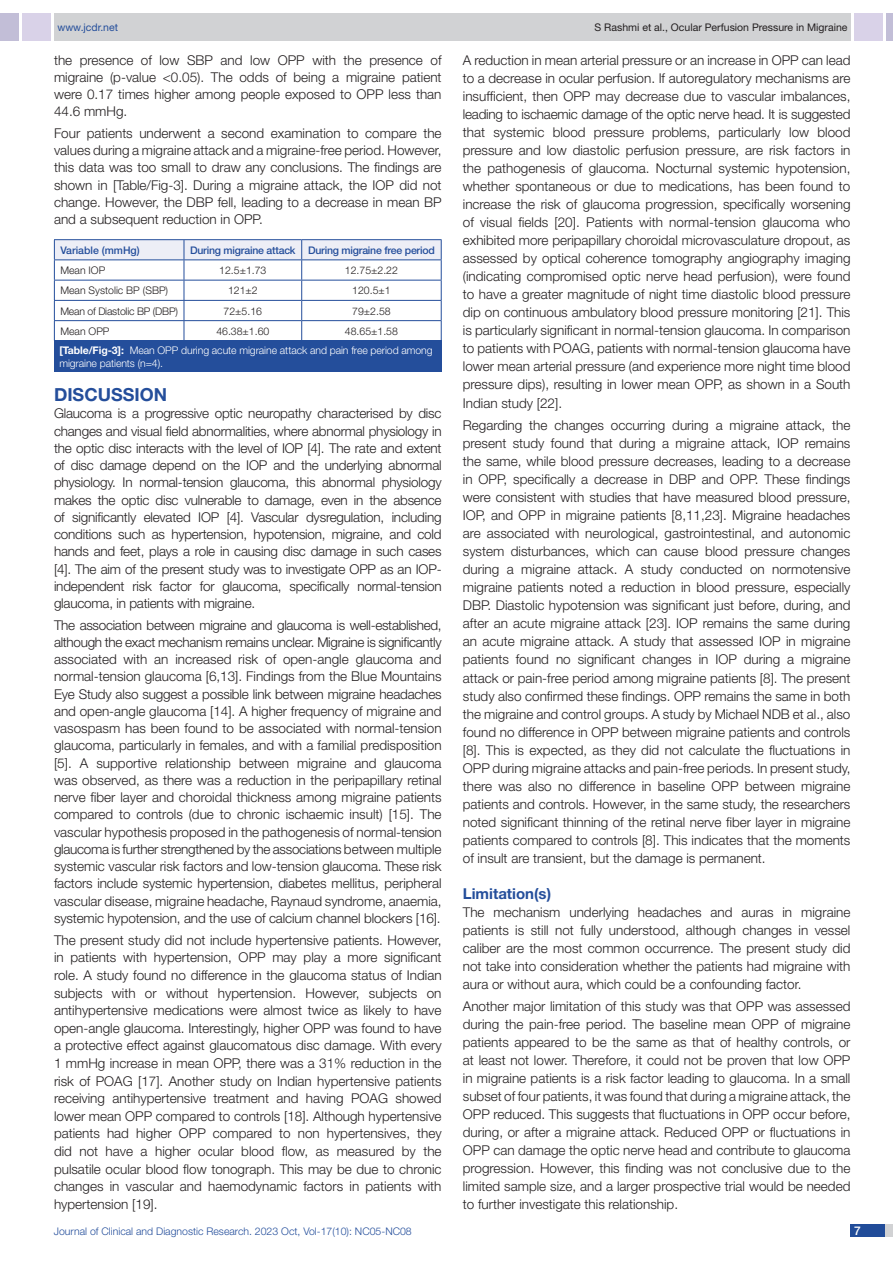
<style>
.page{position:relative;width:893px;height:1263px;background:#fff}
.page>*{position:absolute;margin:0;border:0;box-sizing:border-box;transform-origin:0 0}
.Heading{font:700 18px "Helvetica Neue";color:#244e9b}
.HEAD_2{font:700 15px "Helvetica Neue";color:#244e9b}
.Body_text{font:300 13.5px/18px "Helvetica Neue";color:#231f20;text-align:justify}
.t1{font:500 12px "Helvetica Neue";color:#fff}
.TABLE_FIG{font:300 10.5px/12.6px "Helvetica Neue";letter-spacing:-.01em;color:#fff}
.t2{font:300 10.5px "Helvetica Neue";color:#244e9b}
.tb_txt_numeric{font:300 10.5px "Helvetica Neue";color:#231f20}
.tb_head{font:500 10.5px "Helvetica Neue";letter-spacing:-.02em;color:#244e9b}
.t3{font:10.5px "Helvetica Neue";color:#231f20}
.tb_txt{font:300 10.5px "Helvetica Neue";color:#231f20}
.tb_txt-2{font:300 10.5px "Helvetica Neue";letter-spacing:-.02em;color:#231f20}
.t4{font:10.5px "Helvetica Neue";color:#244e9b}
.s1{font-weight:700}
</style>
<div class="page">
<div style="left:54px;top:13px;width:796px;height:28px;background:#d1d2d4"></div>
<div style="left:0;top:13px;width:19px;height:28px;background:#c2bed7"></div>
<div style="left:22px;top:13px;width:29px;height:28px;background:#d9d2e8"></div>
<div style="left:886px;top:13px;width:7px;height:28px;background:#c2bed7"></div>
<div style="left:854px;top:13px;width:29px;height:28px;background:#d9d2e8"></div>
<div style="left:850px;top:1224px;width:43px;height:13px;background:#d1d2d4"></div>
<div style="left:850px;top:1224px;width:35px;height:13px;background:#214c99"></div>
<hr style="left:54px;top:239px;width:130px;height:1px;background:#244e9b">
<hr style="left:184px;top:239px;width:118px;height:1px;background:#244e9b">
<hr style="left:302px;top:239px;width:140px;height:1px;background:#244e9b">
<svg style="left:54px;top:240px;width:388px;height:100px"></svg>
<div style="left:54px;top:340px;width:388px;height:32px;background:#244e9b"></div>
<p class="t4" style="left:57px;top:21px;width:62px">www.jcdr.net</p>
<p class="t3" style="left:594px;top:21px;width:255px">S Rashmi et al., Ocular Perfusion Pressure in Migraine</p>
<p class="Body_text" style="left:54px;top:51px;width:389px;line-height:17.2px">the presence of low SBP and low OPP with the presence of migraine (p-value &lt;0.05). The odds of being a migraine patient were 0.17 times higher among people exposed to OPP less than 44.6 mmHg.</p>
<p class="Body_text" style="left:54px;top:124px;width:389px;line-height:17.2px">Four patients underwent a second examination to compare the values during a migraine attack and a migraine-free period. However, this data was too small to draw any conclusions. The findings are shown in [Table/Fig-3]. During a migraine attack, the IOP did not change. However, the DBP fell, leading to a decrease in mean BP and a subsequent reduction in OPP.</p>
<p class="tb_head" style="left:60px;top:244px;width:81px">Variable (mmHg)</p>
<p class="tb_head" style="left:190px;top:244px;width:107px">During migraine attack</p>
<p class="tb_head" style="left:308px;top:244px;width:128px">During migraine free period</p>
<p class="tb_txt" style="left:60px;top:264px;width:46px">Mean IOP</p>
<p class="tb_txt_numeric" style="left:219px;top:264px;width:49px">12.5±1.73</p>
<p class="tb_txt_numeric" style="left:345px;top:264px;width:55px">12.75±2.22</p>
<p class="tb_txt" style="left:60px;top:284px;width:109px">Mean Systolic BP (SBP)</p>
<p class="tb_txt_numeric" style="left:228px;top:284px;width:31px">121±2</p>
<p class="tb_txt_numeric" style="left:352px;top:284px;width:40px">120.5±1</p>
<p class="tb_txt-2" style="left:60px;top:304px;width:119px">Mean of Diastolic BP (DBP)</p>
<p class="tb_txt_numeric" style="left:224px;top:304px;width:40px">72±5.16</p>
<p class="tb_txt_numeric" style="left:352px;top:304px;width:40px">79±2.58</p>
<p class="tb_txt" style="left:60px;top:325px;width:51px">Mean OPP</p>
<p class="tb_txt_numeric" style="left:216px;top:325px;width:55px">46.38±1.60</p>
<p class="tb_txt_numeric" style="left:345px;top:325px;width:55px">48.65±1.58</p>
<p class="TABLE_FIG" style="left:59px;top:344px;width:375px"><span class="s1">[Table/Fig-3]:</span> Mean OPP during acute migraine attack and pain free period among migraine patients (n=4).</p>
<p class="Heading" style="left:54px;top:384px;width:115px">DISCUSSION</p>
<p class="Body_text" style="left:54px;top:405px;width:389px;line-height:17.2px">Glaucoma is a progressive optic neuropathy characterised by disc changes and visual field abnormalities, where abnormal physiology in the optic disc interacts with the level of IOP [4]. The rate and extent of disc damage depend on the IOP and the underlying abnormal physiology. In normal-tension glaucoma, this abnormal physiology makes the optic disc vulnerable to damage, even in the absence of significantly elevated IOP [4]. Vascular dysregulation, including conditions such as hypertension, hypotension, migraine, and cold hands and feet, plays a role in causing disc damage in such cases [4]. The aim of the present study was to investigate OPP as an IOP&shy;independent risk factor for glaucoma, specifically normal-tension glaucoma, in patients with migraine.</p>
<p class="Body_text" style="left:54px;top:616px;width:389px;line-height:17.2px">The association between migraine and glaucoma is well-established, although the exact mechanism remains unclear. Migraine is significantly associated with an increased risk of open-angle glaucoma and normal-tension glaucoma [6,13]. Findings from the Blue Mountains Eye Study also suggest a possible link between migraine headaches and open-angle glaucoma [14]. A higher frequency of migraine and vasospasm has been found to be associated with normal-tension glaucoma, particularly in females, and with a familial predisposition [5]. A supportive relationship between migraine and glaucoma was observed, as there was a reduction in the peripapillary retinal nerve fiber layer and choroidal thickness among migraine patients compared to controls (due to chronic ischaemic insult) [15]. The vascular hypothesis proposed in the pathogenesis of normal-tension glaucoma is further strengthened by the associations between multiple systemic vascular risk factors and low-tension glaucoma. These risk factors include systemic hypertension, diabetes mellitus, peripheral vascular disease, migraine headache, Raynaud syndrome, anaemia, systemic hypotension, and the use of calcium channel blockers [16].</p>
<p class="Body_text" style="left:54px;top:931px;width:389px;line-height:17.5px">The present study did not include hypertensive patients. However, in patients with hypertension, OPP may play a more significant role. A study found no difference in the glaucoma status of Indian subjects with or without hypertension. However, subjects on antihypertensive medications were almost twice as likely to have open-angle glaucoma. Interestingly, higher OPP was found to have a protective effect against glaucomatous disc damage. With every 1 mmHg increase in mean OPP, there was a 31% reduction in the risk of POAG [17]. Another study on Indian hypertensive patients receiving antihypertensive treatment and having POAG showed lower mean OPP compared to controls [18]. Although hypertensive patients had higher OPP compared to non hypertensives, they did not have a higher ocular blood flow, as measured by the pulsatile ocular blood flow tonograph. This may be due to chronic changes in vascular and haemodynamic factors in patients with hypertension [19].</p>
<p class="Body_text" style="left:463px;top:51px;width:389px">A reduction in mean arterial pressure or an increase in OPP can lead to a decrease in ocular perfusion. If autoregulatory mechanisms are insufficient, then OPP may decrease due to vascular imbalances, leading to ischaemic damage of the optic nerve head. It is suggested that systemic blood pressure problems, particularly low blood pressure and low diastolic perfusion pressure, are risk factors in the pathogenesis of glaucoma. Nocturnal systemic hypotension, whether spontaneous or due to medications, has been found to increase the risk of glaucoma progression, specifically worsening of visual fields [20]. Patients with normal-tension glaucoma who exhibited more peripapillary choroidal microvasculature dropout, as assessed by optical coherence tomography angiography imaging (indicating compromised optic nerve head perfusion), were found to have a greater magnitude of night time diastolic blood pressure dip on continuous ambulatory blood pressure monitoring [21]. This is particularly significant in normal-tension glaucoma. In comparison to patients with POAG, patients with normal-tension glaucoma have lower mean arterial pressure (and experience more night time blood pressure dips), resulting in lower mean OPP, as shown in a South Indian study [22].</p>
<p class="Body_text" style="left:463px;top:416px;width:389px">Regarding the changes occurring during a migraine attack, the present study found that during a migraine attack, IOP remains the same, while blood pressure decreases, leading to a decrease in OPP, specifically a decrease in DBP and OPP. These findings were consistent with studies that have measured blood pressure, IOP, and OPP in migraine patients [8,11,23]. Migraine headaches are associated with neurological, gastrointestinal, and autonomic system disturbances, which can cause blood pressure changes during a migraine attack. A study conducted on normotensive migraine patients noted a reduction in blood pressure, especially DBP. Diastolic hypotension was significant just before, during, and after an acute migraine attack [23]. IOP remains the same during an acute migraine attack. A study that assessed IOP in migraine patients found no significant changes in IOP during a migraine attack or pain-free period among migraine patients [8]. The present study also confirmed these findings. OPP remains the same in both the migraine and control groups. A study by Michael NDB et al., also found no difference in OPP between migraine patients and controls [8]. This is expected, as they did not calculate the fluctuations in OPP during migraine attacks and pain-free periods. In present study, there was also no difference in baseline OPP between migraine patients and controls. However, in the same study, the researchers noted significant thinning of the retinal nerve fiber layer in migraine patients compared to controls [8]. This indicates that the moments of insult are transient, but the damage is permanent.</p>
<p class="HEAD_2" style="left:463px;top:884px;width:90px">Limitation(s)</p>
<p class="Body_text" style="left:463px;top:903px;width:389px">The mechanism underlying headaches and auras in migraine patients is still not fully understood, although changes in vessel caliber are the most common occurrence. The present study did not take into consideration whether the patients had migraine with aura or without aura, which could be a confounding factor.</p>
<p class="Body_text" style="left:463px;top:997px;width:389px">Another major limitation of this study was that OPP was assessed during the pain-free period. The baseline mean OPP of migraine patients appeared to be the same as that of healthy controls, or at least not lower. Therefore, it could not be proven that low OPP in migraine patients is a risk factor leading to glaucoma. In a small subset of four patients, it was found that during a migraine attack, the OPP reduced. This suggests that fluctuations in OPP occur before, during, or after a migraine attack. Reduced OPP or fluctuations in OPP can damage the optic nerve head and contribute to glaucoma progression. However, this finding was not conclusive due to the limited sample size, and a larger prospective trial would be needed to further investigate this relationship.</p>
<p class="t2" style="left:54px;top:1225px;width:359px">Journal of Clinical and Diagnostic Research. 2023 Oct, Vol-17(10): NC05-NC08</p>
<p class="t1" style="left:854px;top:1223px;width:8px">7</p>
</div>
